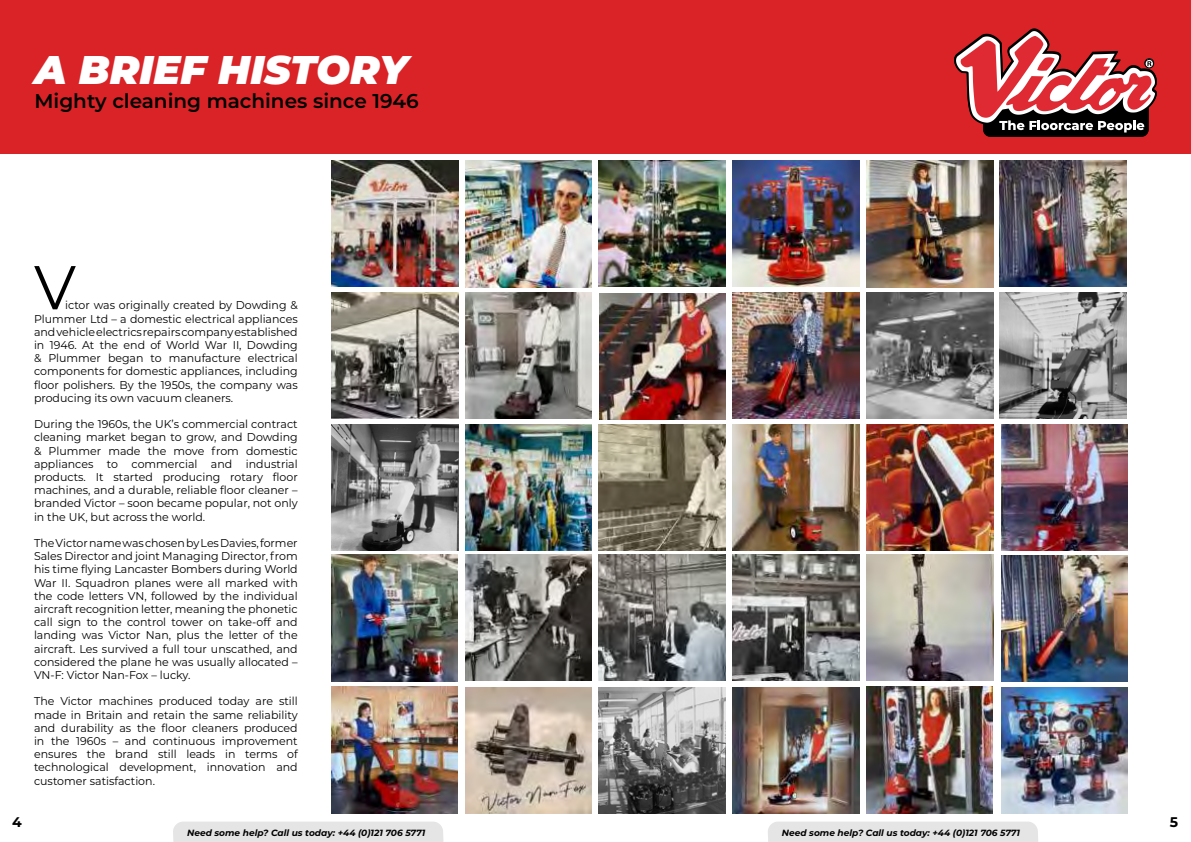
<style>
.page{position:relative;width:1191px;height:842px;background:#fff}
.page>*{position:absolute;margin:0;border:0;box-sizing:border-box;transform-origin:0 0}
.t1{font:61.8px "Montserrat";color:#000}
.t2{font:italic 900 40px "Montserrat";color:#fff}
.t3{font:600 20px "Montserrat";color:#000}
.t4{font:700 14px "Montserrat";color:#000}
.t5{font:700 14px "Montserrat";color:#010101}
.t6{font:11.3px/13.2px "Montserrat";color:#000;text-align:justify}
.t7{font:italic 700 9px "Montserrat";color:#000}
</style>
<div class="page">
<img style="left:866px;top:293px;width:127px;height:126px">
<img style="left:999px;top:292px;width:127px;height:126px">
<img style="left:732px;top:555px;width:127px;height:126px">
<img style="left:866px;top:555px;width:127px;height:126px">
<img style="left:599px;top:555px;width:126px;height:126px">
<img style="left:599px;top:687px;width:126px;height:126px">
<img style="left:599px;top:424px;width:126px;height:126px">
<img style="left:331px;top:424px;width:127px;height:126px">
<img style="left:465px;top:292px;width:127px;height:126px">
<div style="left:0;top:0;width:1191px;height:153px;background:#da2327"></div>
<img style="left:999px;top:161px;width:127px;height:126px">
<img style="left:866px;top:161px;width:127px;height:126px">
<img style="left:1001px;top:424px;width:126px;height:126px">
<img style="left:866px;top:424px;width:127px;height:127px">
<img style="left:1001px;top:555px;width:126px;height:126px">
<img style="left:1001px;top:687px;width:126px;height:126px">
<img style="left:866px;top:687px;width:126px;height:126px">
<img style="left:732px;top:161px;width:127px;height:126px">
<img style="left:732px;top:292px;width:127px;height:126px">
<img style="left:732px;top:424px;width:127px;height:126px">
<img style="left:732px;top:687px;width:127px;height:126px">
<img style="left:599px;top:161px;width:126px;height:126px">
<img style="left:465px;top:161px;width:127px;height:126px">
<img style="left:599px;top:293px;width:126px;height:126px">
<img style="left:465px;top:424px;width:127px;height:127px">
<img style="left:331px;top:555px;width:127px;height:126px">
<img style="left:331px;top:687px;width:127px;height:126px">
<img style="left:331px;top:161px;width:127px;height:126px">
<img style="left:331px;top:293px;width:127px;height:126px">
<img style="left:465px;top:555px;width:127px;height:126px">
<img style="left:465px;top:687px;width:127px;height:126px">
<div style="left:983px;top:98px;width:165px;height:39px;background:#000;border-radius:7px"></div>
<svg style="left:954px;top:28px;width:203px;height:104px"></svg>
<div style="left:173px;top:821px;width:271px;height:21px;background:#e4e5e4"></div>
<div style="left:768px;top:821px;width:270px;height:21px;background:#e4e5e4"></div>
<h2 class="t2" style="left:35px;top:47px;width:375px">A BRIEF HISTORY</h2>
<h3 class="t3" style="left:35px;top:92px;width:386px">Mighty cleaning machines since 1946</h3>
<h1 class="t1" style="left:34px;top:257px;width:43px">V</h1>
<p class="t6" style="left:34px;top:299px;width:265px;text-indent:31px">ictor was originally created by Dowding &amp; Plummer Ltd – a domestic electrical appliances and vehicle electrics repairs company established in 1946. At the end of World War II, Dowding &amp; Plummer began to manufacture electrical components for domestic appliances, including floor polishers. By the 1950s, the company was producing its own vacuum cleaners.</p>
<p class="t6" style="left:34px;top:418px;width:265px">During the 1960s, the UK’s commercial contract cleaning market began to grow, and Dowding &amp; Plummer made the move from domestic appliances to commercial and industrial products. It started producing rotary floor machines, and a durable, reliable floor cleaner – branded Victor – soon became popular, not only in the UK, but across the world.</p>
<p class="t6" style="left:34px;top:537px;width:265px">The Victor name was chosen by Les Davies, former Sales Director and joint Managing Director, from his time flying Lancaster Bombers during World War II. Squadron planes were all marked with the code letters VN, followed by the individual aircraft recognition letter, meaning the phonetic call sign to the control tower on take-off and landing was Victor Nan, plus the letter of the aircraft. Les survived a full tour unscathed, and considered the plane he was usually allocated – VN-F: Victor Nan-Fox – lucky.</p>
<p class="t6" style="left:34px;top:695px;width:265px">The Victor machines produced today are still made in Britain and retain the same reliability and durability as the floor cleaners produced in the 1960s – and continuous improvement ensures the brand still leads in terms of technological development, innovation and customer satisfaction.</p>
<p class="t4" style="left:12px;top:815px;width:11px">4</p>
<p class="t5" style="left:1169px;top:815px;width:10px">5</p>
<p class="t7" style="left:187px;top:829px;width:240px">Need some help? Call us today: +44 (0)121 706 5771</p>
<p class="t7" style="left:782px;top:829px;width:240px">Need some help? Call us today: +44 (0)121 706 5771</p>
</div>
